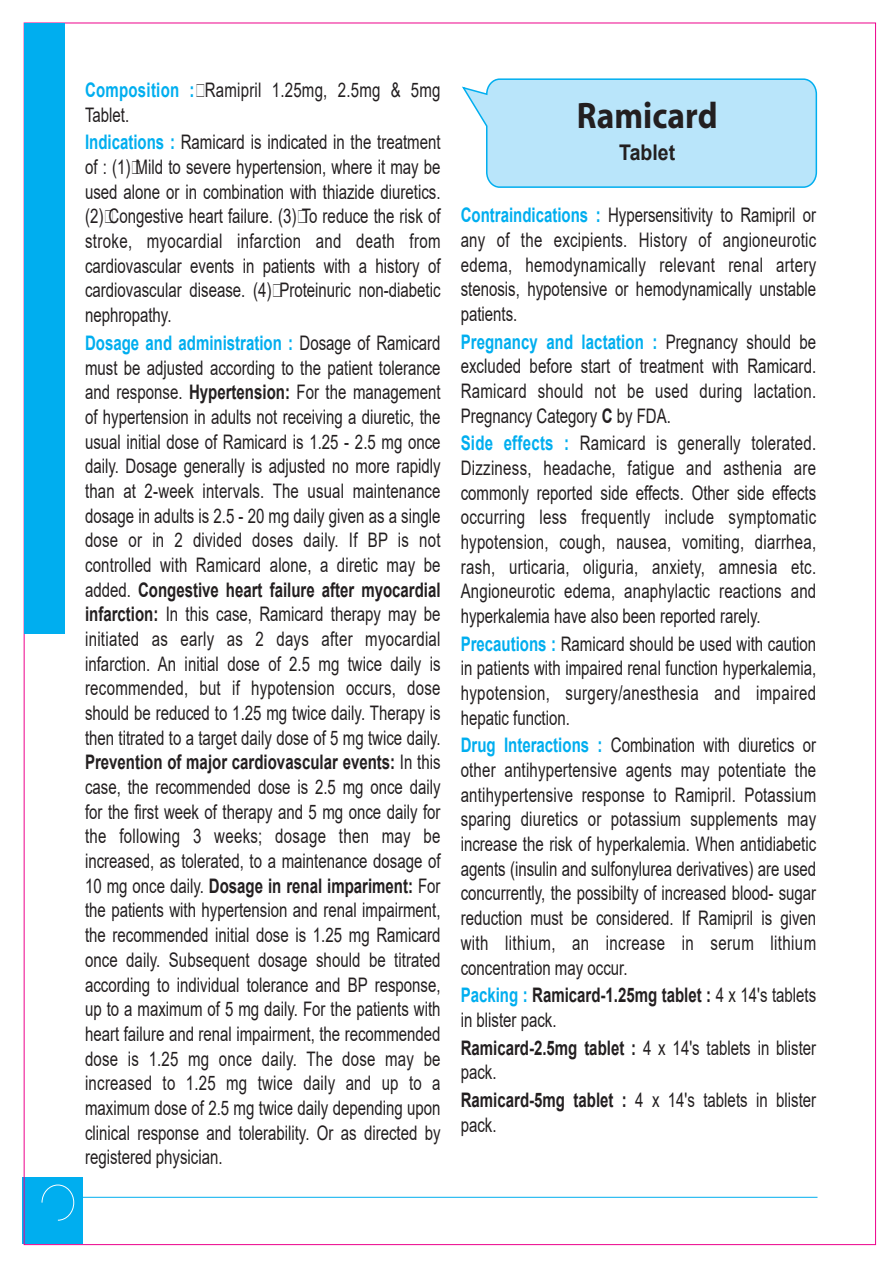
<style>
.page{position:relative;width:893px;height:1263px;background:#fff}
.page>*{position:absolute;margin:0;border:0;box-sizing:border-box;transform-origin:0 0}
.t1{font:700 37.05px "Myriad";color:#231f20;scale:.9 1}
.t2{font:700 21.6px "Arial";color:#231f20;scale:.9 1}
.t3{font:20.1px/24.8px "Arial";color:#231f20;text-align:justify;scale:.75 1}
.s1{font-weight:700;color:#00aeef}
.s2{font-weight:700}
</style>
<div class="page">
<svg style="left:83px;top:1196px;width:735px;height:2px"></svg>
<div style="left:23px;top:1177px;width:60px;height:67px;background:#00aeef"></div>
<svg style="left:41px;top:1184px;width:34px;height:37px"></svg>
<div style="left:24px;top:23px;width:40px;height:611px;background:#00aeef"></div>
<svg style="left:462px;top:78px;width:356px;height:110px;background:#b7e4f9"></svg>
<p class="t3" style="left:85px;top:77px;width:476px"><span class="s1">Composition :</span> Ramipril 1.25mg, 2.5mg &amp; 5mg<br>Tablet.</p>
<p class="t3" style="left:85px;top:130px;width:476px"><span class="s1">Indications :</span> Ramicard is indicated in the treatment of : (1) Mild to severe hypertension, where it may be used alone or in combination with thiazide diuretics. (2) Congestive heart failure. (3) To reduce the risk of stroke, myocardial infarction and death from cardiovascular events in patients with a history of cardiovascular disease. (4) Proteinuric non-diabetic nephropathy.</p>
<p class="t3" style="left:85px;top:330px;width:476px"><span class="s1">Dosage and administration :</span> Dosage of Ramicard must be adjusted according to the patient tolerance and response. <span class="s2">Hypertension:</span> For the management of hypertension in adults not receiving a diuretic, the usual initial dose of Ramicard is 1.25 - 2.5 mg once daily. Dosage generally is adjusted no more rapidly than at 2-week intervals. The usual maintenance dosage in adults is 2.5 - 20 mg daily given as a single dose or in 2 divided doses daily. If BP is not controlled with Ramicard alone, a diretic may be added. <span class="s2">Congestive heart failure after myocardial infarction:</span> In this case, Ramicard therapy may be initiated as early as 2 days after myocardial infarction. An initial dose of 2.5 mg twice daily is recommended, but if hypotension occurs, dose should be reduced to 1.25 mg twice daily. Therapy is then titrated to a target daily dose of 5 mg twice daily.<br><span class="s2">Prevention of major cardiovascular events:</span> In this case, the recommended dose is 2.5 mg once daily for the first week of therapy and 5 mg once daily for the following 3 weeks; dosage then may be increased, as tolerated, to a maintenance dosage of 10 mg once daily. <span class="s2">Dosage in renal impariment:</span> For the patients with hypertension and renal impairment, the recommended initial dose is 1.25 mg Ramicard once daily. Subsequent dosage should be titrated according to individual tolerance and BP response, up to a maximum of 5 mg daily. For the patients with heart failure and renal impairment, the recommended dose is 1.25 mg once daily. The dose may be increased to 1.25 mg twice daily and up to a maximum dose of 2.5 mg twice daily depending upon clinical response and tolerability. Or as directed by registered physician.</p>
<h1 class="t1" style="left:577px;top:96px;width:158px">Ramicard</h1>
<p class="t2" style="left:619px;top:138px;width:64px">Tablet</p>
<p class="t3" style="left:461px;top:203px;width:476px"><span class="s1">Contraindications :</span> Hypersensitivity to Ramipril or any of the excipients. History of angioneurotic edema, hemodynamically relevant renal artery stenosis, hypotensive or hemodynamically unstable patients.</p>
<p class="t3" style="left:461px;top:329px;width:476px"><span class="s1">Pregnancy and lactation :</span> Pregnancy should be excluded before start of treatment with Ramicard.<br>Ramicard should not be used during lactation.<br>Pregnancy Category <span class="s2">C</span> by FDA.</p>
<p class="t3" style="left:461px;top:431px;width:476px"><span class="s1">Side effects :</span> Ramicard is generally tolerated.<br>Dizziness, headache, fatigue and asthenia are commonly reported side effects. Other side effects occurring less frequently include symptomatic hypotension, cough, nausea, vomiting, diarrhea, rash, urticaria, oliguria, anxiety, amnesia etc.<br>Angioneurotic edema, anaphylactic reactions and hyperkalemia have also been reported rarely.</p>
<p class="t3" style="left:461px;top:631px;width:476px"><span class="s1">Precautions :</span> Ramicard should be used with caution in patients with impaired renal function hyperkalemia, hypotension, surgery/anesthesia and impaired hepatic function.</p>
<p class="t3" style="left:461px;top:733px;width:476px"><span class="s1">Drug Interactions :</span> Combination with diuretics or other antihypertensive agents may potentiate the antihypertensive response to Ramipril. Potassium sparing diuretics or potassium supplements may increase the risk of hyperkalemia. When antidiabetic agents (insulin and sulfonylurea derivatives) are used concurrently, the possibilty of increased blood- sugar reduction must be considered. If Ramipril is given with lithium, an increase in serum lithium concentration may occur.</p>
<p class="t3" style="left:461px;top:983px;width:476px"><span class="s1">Packing :</span> <span class="s2">Ramicard-1.25mg tablet :</span> 4 x 14's tablets in blister pack.</p>
<p class="t3" style="left:461px;top:1035px;width:476px"><span class="s2">Ramicard-2.5mg tablet :</span> 4 x 14's tablets in blister pack.</p>
<p class="t3" style="left:461px;top:1087px;width:476px"><span class="s2">Ramicard-5mg tablet :</span> 4 x 14's tablets in blister pack.</p>
</div>
